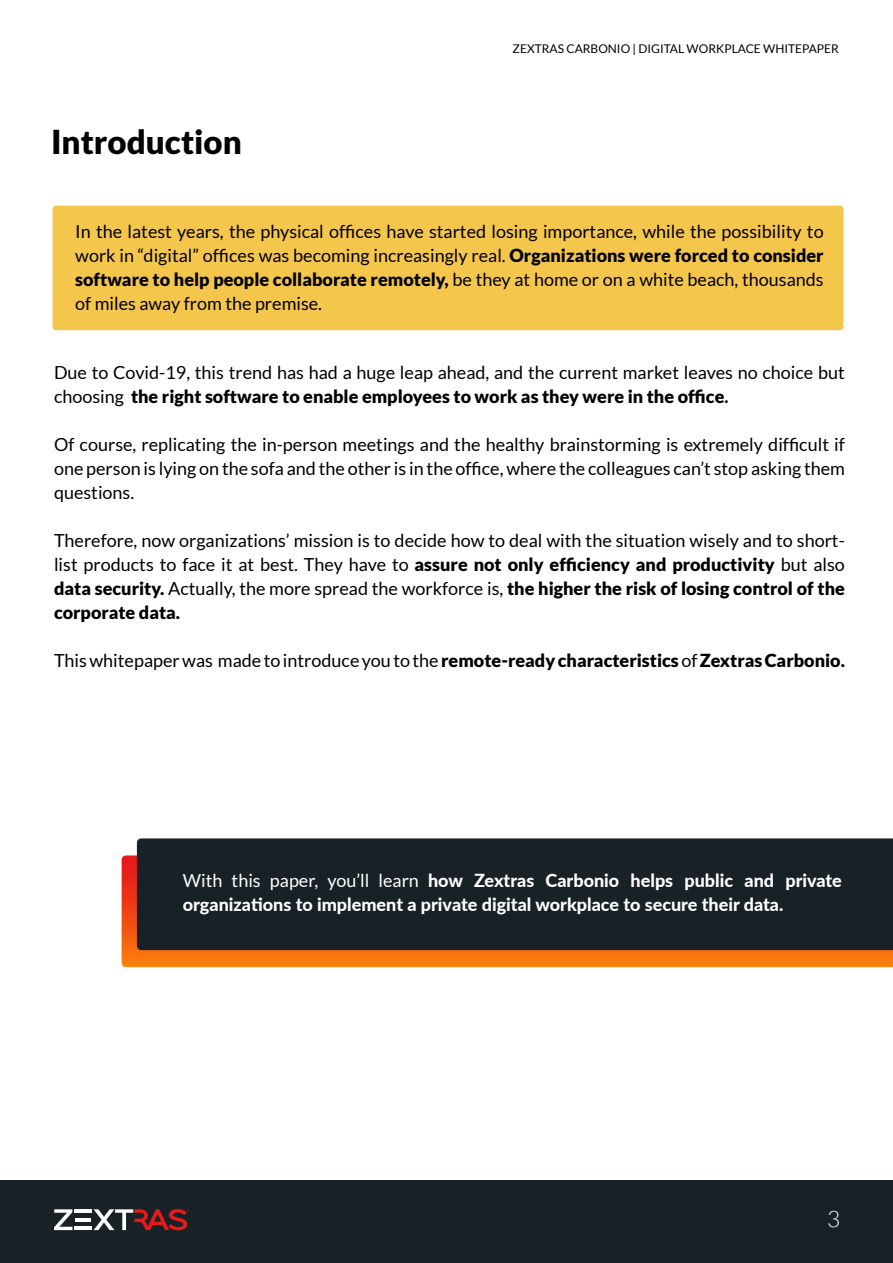
<style>
.page{position:relative;width:893px;height:1263px;background:#fff}
.page>*{position:absolute;margin:0;border:0;box-sizing:border-box;transform-origin:0 0}
.t1{font:900 33px "Lato";color:#000}
.t2{font:300 22.5px "Lato";color:#fff}
.t3{font:18px/24px "Lato";color:#000;text-align:justify}
.t4{font:800 18px/24px "Lato";color:#fff}
.t5{font:900 18px "Lato";color:#000}
.t6{font:12px "Lato";color:#000}
.s1{font-weight:900}
.s2{font-weight:700}
.s3{font-weight:400}
</style>
<div class="page">
<div style="left:0;top:1180px;width:893px;height:83px;background:#182126"></div>
<svg style="left:54px;top:1209px;width:19px;height:21px"></svg>
<hr style="left:75px;top:1218px;width:16px;height:3px;background:#fff">
<hr style="left:75px;top:1227px;width:17px;height:3px;background:#fff">
<hr style="left:75px;top:1209px;width:17px;height:4px;background:#fff">
<svg style="left:94px;top:1209px;width:95px;height:21px"></svg>
<div style="left:52px;top:205px;width:792px;height:126px;background:#f4c64c;border-radius:4px"></div>
<div style="left:51px;top:204px;width:794px;height:128px;border:2px solid #fff;border-radius:4px"></div>
<svg style="left:122px;top:855px;width:771px;height:112px"></svg>
<div style="left:137px;top:838px;width:756px;height:112px;background:#182126"></div>
<h1 class="t1" style="left:51px;top:123px;width:192px">Introduction</h1>
<p class="t6" style="left:513px;top:42px;width:328px">ZEXTRAS CARBONIO | DIGITAL WORKPLACE WHITEPAPER</p>
<p class="t3" style="left:75px;top:219px;width:750px">In the latest years, the physical offices have started losing importance, while the possibility to work in “digital” offices was becoming increasingly real. <span class="s1">Organizations were forced to consider software to help people collaborate remotely,</span> be they at home or on a white beach, thousands of miles away from the premise.</p>
<p class="t3" style="left:54px;top:360px;width:792px">Due to Covid-19, this trend has had a huge leap ahead, and the current market leaves no choice but choosing <span class="s1">the right software to enable employees to work as they were in the office</span><span class="s2">.</span></p>
<p class="t3" style="left:54px;top:432px;width:792px">Of course, replicating the in-person meetings and the healthy brainstorming is extremely difficult if one person is lying on the sofa and the other is in the office, where the colleagues can’t stop asking them questions.</p>
<p class="t3" style="left:54px;top:528px;width:792px">Therefore, now organizations’ mission is to decide how to deal with the situation wisely and to short&shy;list products to face it at best. They have to <span class="s1">assure not only efficiency and productivity</span> but also <span class="s1">data security.</span> Actually, the more spread the workforce is, <span class="s1">the higher the risk of losing control of the corporate data.</span></p>
<p class="t5" style="left:54px;top:650px;width:792px"><span class="s3">This whitepaper was made to introduce you to the</span> remote-ready characteristics <span class="s3">of</span> Zextras Carbonio.</p>
<p class="t4" style="left:183px;top:867px;width:661px"><span class="s3">With this paper, you’ll learn</span> how Zextras Carbonio helps public and private organizations to implement a private digital workplace to secure their data.</p>
<p class="t2" style="left:827px;top:1207px;width:15px">3</p>
</div>
